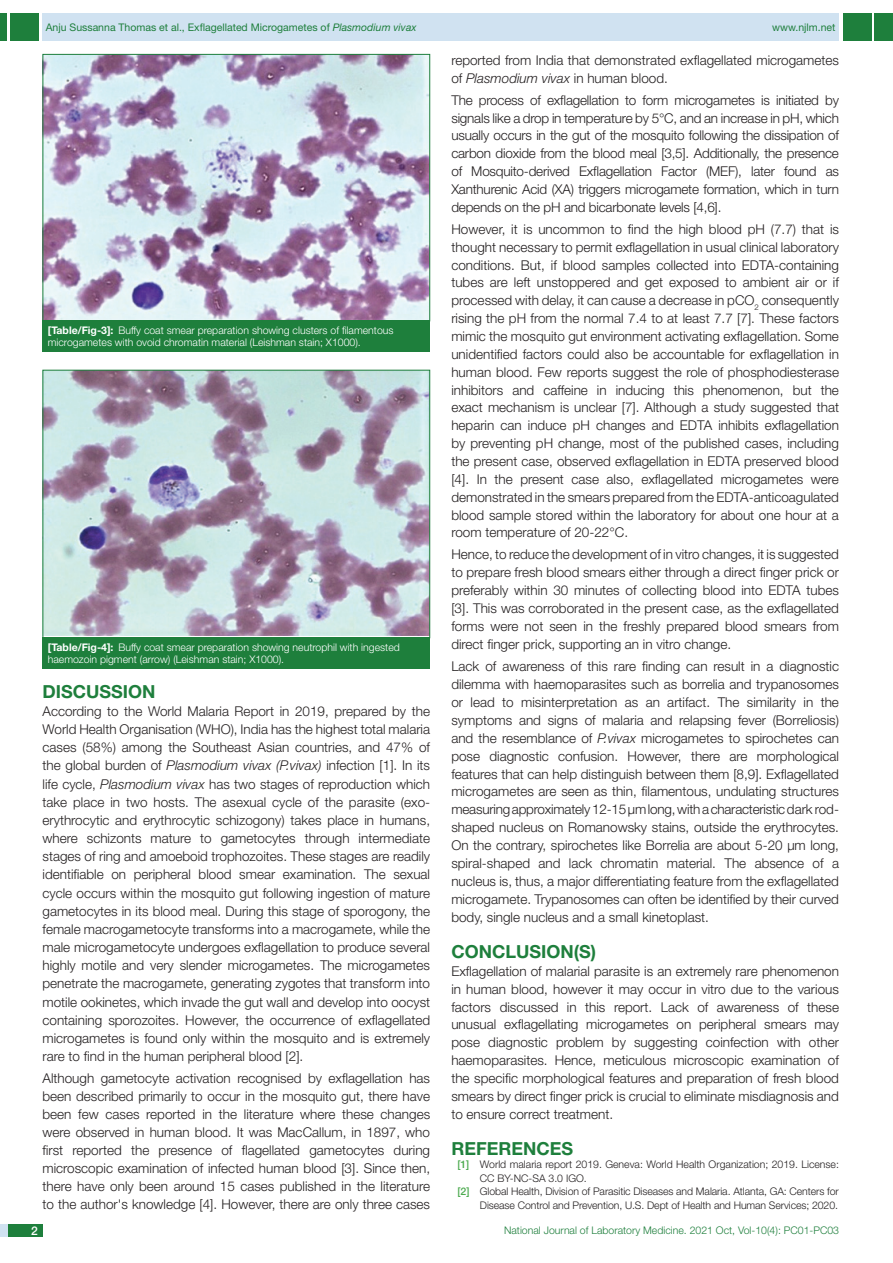
<style>
.page{position:relative;width:893px;height:1263px;background:#fff}
.page>*{position:absolute;margin:0;border:0;box-sizing:border-box;transform-origin:0 0}
.Heading{font:700 18px "Helvetica Neue";color:#1e7f3c}
.Body_text{font:300 13.5px/17.9px "Helvetica Neue";color:#231f20;text-align:justify}
.t1{font:500 12px "Helvetica Neue";color:#fff}
.TABLE_FIG{font:300 10.5px/12.6px "Helvetica Neue";color:#fff}
.t2{font:300 10.5px "Helvetica Neue";letter-spacing:-.01em;color:#231f20}
.t3{font:10.5px "Helvetica Neue";color:#1e7f3c}
.t4{font:300 10.5px "Helvetica Neue";color:#1e7f3c}
.s1{font-style:italic}
.s2{font-weight:700}
.s3{font-weight:500;color:#4caa4f}
</style>
<div class="page">
<div style="left:0;top:13px;width:7px;height:28px;background:#1e7f3c"></div>
<div style="left:10px;top:13px;width:29px;height:28px;background:#1e7f3c"></div>
<div style="left:43px;top:13px;width:796px;height:28px;background:#d0e2f1"></div>
<div style="left:875px;top:13px;width:18px;height:28px;background:#1e7f3c"></div>
<div style="left:843px;top:13px;width:29px;height:28px;background:#1e7f3c"></div>
<div style="left:0;top:1224px;width:43px;height:13px;background:#d0e2f1"></div>
<div style="left:8px;top:1224px;width:35px;height:13px;background:#1e7f3c"></div>
<img style="left:45px;top:372px;width:383px;height:264px">
<div style="left:43px;top:370px;width:387px;height:268px;border:1px solid #1e7f3c"></div>
<div style="left:43px;top:637px;width:387px;height:32px;background:#1e7f3c"></div>
<img style="left:45px;top:56px;width:383px;height:263px">
<div style="left:43px;top:54px;width:387px;height:267px;border:1px solid #1e7f3c"></div>
<div style="left:43px;top:320px;width:387px;height:32px;background:#1e7f3c"></div>
<p class="t3" style="left:46px;top:21px;width:372px">Anju Sussanna Thomas et al., Exflagellated microgametes of <span class="s1">Plasmodium vivax</span></p>
<p class="t3" style="left:772px;top:21px;width:65px">www.njlm.net</p>
<p class="TABLE_FIG" style="left:48px;top:324px;width:347px"><span class="s2">[TABLE/FIG-3]:</span> Buffy coat smear preparation showing clusters of filamentous microgametes with ovoid chromatin material (Leishman stain; X1000).</p>
<p class="TABLE_FIG" style="left:48px;top:640px;width:353px"><span class="s2">[TABLE/FIG-4]:</span> Buffy coat smear preparation showing neutrophil with ingested haemozoin pigment (arrow) (Leishman stain; X1000).</p>
<p class="Heading" style="left:43px;top:680px;width:115px">DISCUSSION</p>
<p class="Body_text" style="left:43px;top:702px;width:389px">According to the World Malaria Report in 2019, prepared by the World Health Organisation (WHO), India has the highest total malaria cases (58%) among the Southeast Asian countries, and 47% of the global burden of <span class="s1">Plasmodium vivax (P.vivax)</span> infection [1]. In its life cycle, <span class="s1">Plasmodium vivax</span> has two stages of reproduction which take place in two hosts. The asexual cycle of the parasite (exo&shy;erythrocytic and erythrocytic schizogony) takes place in humans, where schizonts mature to gametocytes through intermediate stages of ring and amoeboid trophozoites. These stages are readily identifiable on peripheral blood smear examination. The sexual cycle occurs within the mosquito gut following ingestion of mature gametocytes in its blood meal. During this stage of sporogony, the female macrogametocyte transforms into a macrogamete, while the male microgametocyte undergoes exflagellation to produce several highly motile and very slender microgametes. The microgametes penetrate the macrogamete, generating zygotes that transform into motile ookinetes, which invade the gut wall and develop into oocyst containing sporozoites. However, the occurrence of exflagellated microgametes is found only within the mosquito and is extremely rare to find in the human peripheral blood [2].</p>
<p class="Body_text" style="left:43px;top:1069px;width:389px">Although gametocyte activation recognised by exflagellation has been described primarily to occur in the mosquito gut, there have been few cases reported in the literature where these changes were observed in human blood. It was MacCallum, in 1897, who first reported the presence of flagellated gametocytes during microscopic examination of infected human blood [3]. Since then, there have only been around 15 cases published in the literature to the author's knowledge [4]. However, there are only three cases</p>
<p class="Body_text" style="left:451px;top:51px;width:389px">reported from India that demonstrated exflagellated microgametes of <span class="s1">Plasmodium vivax</span> in human blood.</p>
<p class="Body_text" style="left:451px;top:91px;width:389px">The process of exflagellation to form microgametes is initiated by signals like a drop in temperature by 5°C, and an increase in pH, which usually occurs in the gut of the mosquito following the dissipation of carbon dioxide from the blood meal [3,5]. Additionally, the presence of Mosquito-derived Exflagellation Factor (MEF), later found as Xanthurenic Acid (XA) triggers microgamete formation, which in turn depends on the pH and bicarbonate levels [4,6].</p>
<p class="Body_text" style="left:451px;top:220px;width:389px">However, it is uncommon to find the high blood pH (7.7) that is thought necessary to permit exflagellation in usual clinical laboratory conditions. But, if blood samples collected into EDTA-containing tubes are left unstoppered and get exposed to ambient air or if processed with delay, it can cause a decrease in pCO<sub>2</sub> consequently rising the pH from the normal 7.4 to at least 7.7 [7]. These factors mimic the mosquito gut environment activating exflagellation. Some unidentified factors could also be accountable for exflagellation in human blood. Few reports suggest the role of phosphodiesterase inhibitors and caffeine in inducing this phenomenon, but the exact mechanism is unclear [7]. Although a study suggested that heparin can induce pH changes and EDTA inhibits exflagellation by preventing pH change, most of the published cases, including the present case, observed exflagellation in EDTA preserved blood [4]. In the present case also, exflagellated microgametes were demonstrated in the smears prepared from the EDTA-anticoagulated blood sample stored within the laboratory for about one hour at a room temperature of 20-22°C.</p>
<p class="Body_text" style="left:451px;top:545px;width:389px">Hence, to reduce the development of in vitro changes, it is suggested to prepare fresh blood smears either through a direct finger prick or preferably within 30 minutes of collecting blood into EDTA tubes [3]. This was corroborated in the present case, as the exflagellated forms were not seen in the freshly prepared blood smears from direct finger prick, supporting an in vitro change.</p>
<p class="Body_text" style="left:451px;top:657px;width:389px">Lack of awareness of this rare finding can result in a diagnostic dilemma with haemoparasites such as borrelia and trypanosomes or lead to misinterpretation as an artifact. The similarity in the symptoms and signs of malaria and relapsing fever (Borreliosis) and the resemblance of <span class="s1">P.vivax</span> microgametes to spirochetes can pose diagnostic confusion. However, there are morphological features that can help distinguish between them [8,9]. Exflagellated microgametes are seen as thin, filamentous, undulating structures measuring approximately 12-15 μm long, with a characteristic dark rod&shy;shaped nucleus on Romanowsky stains, outside the erythrocytes.<br>On the contrary, spirochetes like Borrelia are about 5-20 μm long, spiral-shaped and lack chromatin material. The absence of a nucleus is, thus, a major differentiating feature from the exflagellated microgamete. Trypanosomes can often be identified by their curved body, single nucleus and a small kinetoplast.</p>
<p class="Heading" style="left:451px;top:940px;width:146px">CONCLUSION(S)</p>
<p class="Body_text" style="left:451px;top:961px;width:389px">Exflagellation of malarial parasite is an extremely rare phenomenon in human blood, however it may occur in vitro due to the various factors discussed in this report. Lack of awareness of these unusual exflagellating microgametes on peripheral smears may pose diagnostic problem by suggesting coinfection with other haemoparasites. Hence, meticulous microscopic examination of the specific morphological features and preparation of fresh blood smears by direct finger prick is crucial to eliminate misdiagnosis and to ensure correct treatment.</p>
<p class="Heading" style="left:451px;top:1137px;width:26px">REFERENCES</p>
<p class="t2" style="left:457px;top:1158px;width:383px"><span class="s3">[1]</span> World malaria report 2019. Geneva: World Health Organization; 2019. License:</p>
<p class="t2" style="left:480px;top:1172px;width:108px">CC BY-NC-SA 3.0 IGO.</p>
<p class="t2" style="left:458px;top:1185px;width:383px"><span class="s3">[2]</span> Global Health, Division of Parasitic Diseases and Malaria. Atlanta, GA: Centers for</p>
<p class="t2" style="left:480px;top:1199px;width:360px">Disease Control and Prevention, U.S. Dept of Health and Human Services; 2020.</p>
<p class="t1" style="left:31px;top:1223px;width:8px">2</p>
<p class="t4" style="left:504px;top:1224px;width:336px">National Journal of Laboratory Medicine. 2021 Oct, Vol-10(4): PC01-PC03</p>
</div>
